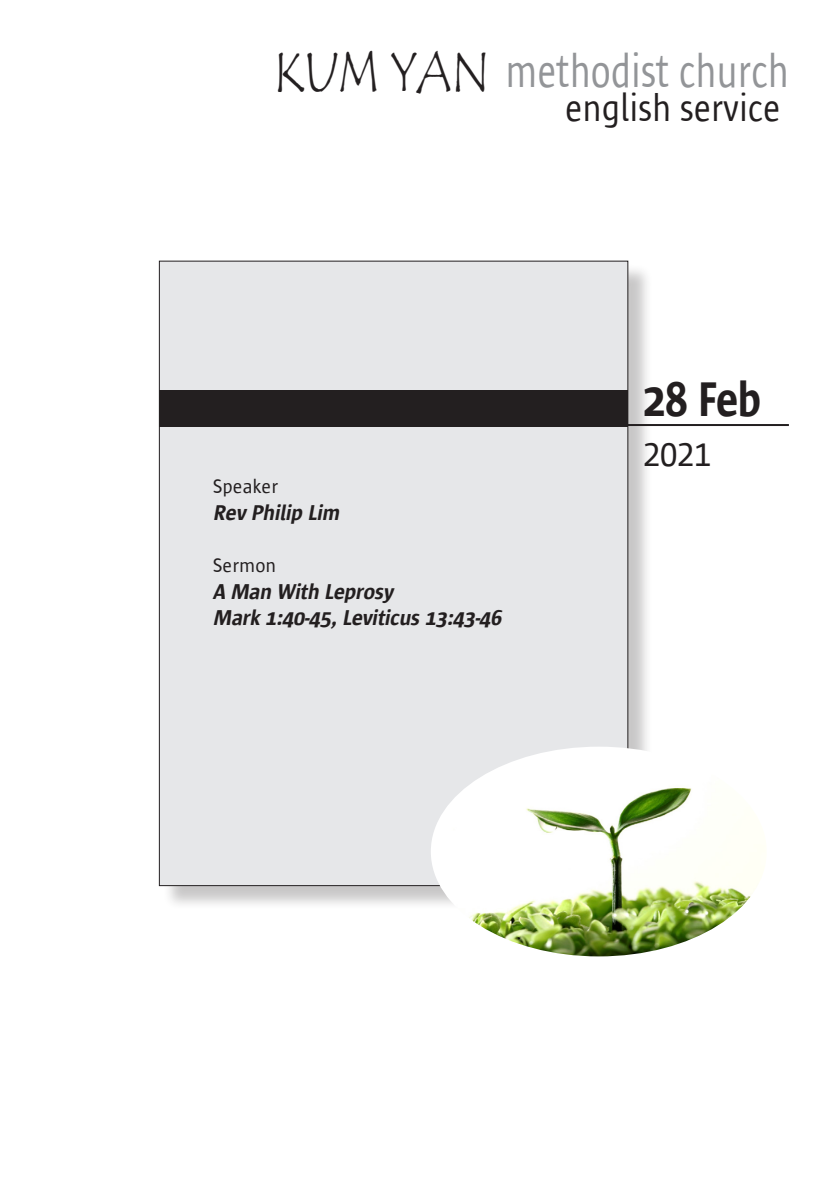
<style>
.page{position:relative;width:840px;height:1191px;background:#fff}
.page>*{position:absolute;margin:0;border:0;box-sizing:border-box;transform-origin:0 0}
.t1{font:57.2px "Tempus Sans ITC";letter-spacing:-.01em;color:#231f20;scale:.82 1}
.t2{font:600 50px "Sun Sans";color:#231f20;scale:.9 1}
.t3{font:48.4px "Sun Sans";letter-spacing:-.005em;color:#939598;scale:.82 1}
.t4{font:40px "Sun Sans";color:#231f20;scale:.9 1}
.t5{font:39.6px "Sun Sans";letter-spacing:-.005em;color:#231f20;scale:.91 1}
.t6{font:italic 600 22px "Sun Sans";color:#231f20}
.t7{font:20px "Sun Sans";color:#231f20}
</style>
<div class="page">
<div style="left:162px;top:264px;width:490px;height:646px;background:#231f20;opacity:.25"></div>
<div style="left:159px;top:261px;width:468px;height:624px;background:#e6e7e9"></div>
<div style="left:159px;top:390px;width:467px;height:37px;background:#231f20"></div>
<hr style="left:592px;top:424px;width:196px;height:2px;background:#231f20">
<img style="left:430px;top:746px;width:328px;height:210px">
<p class="t1" style="left:273px;top:36px;width:265px">KUM YAN</p>
<p class="t3" style="left:505px;top:46px;width:347px">methodist church</p>
<p class="t5" style="left:565px;top:87px;width:238px">english service</p>
<p class="t2" style="left:643px;top:373px;width:132px">28 Feb</p>
<p class="t4" style="left:643px;top:432px;width:77px">2021</p>
<p class="t7" style="left:213px;top:476px;width:67px">Speaker</p>
<p class="t6" style="left:213px;top:500px;width:132px">Rev Philip Lim</p>
<p class="t7" style="left:213px;top:555px;width:65px">Sermon</p>
<p class="t6" style="left:213px;top:580px;width:181px">A Man With Leprosy</p>
<p class="t6" style="left:213px;top:606px;width:294px">Mark 1:40-45, Leviticus 13:43-46</p>
</div>
